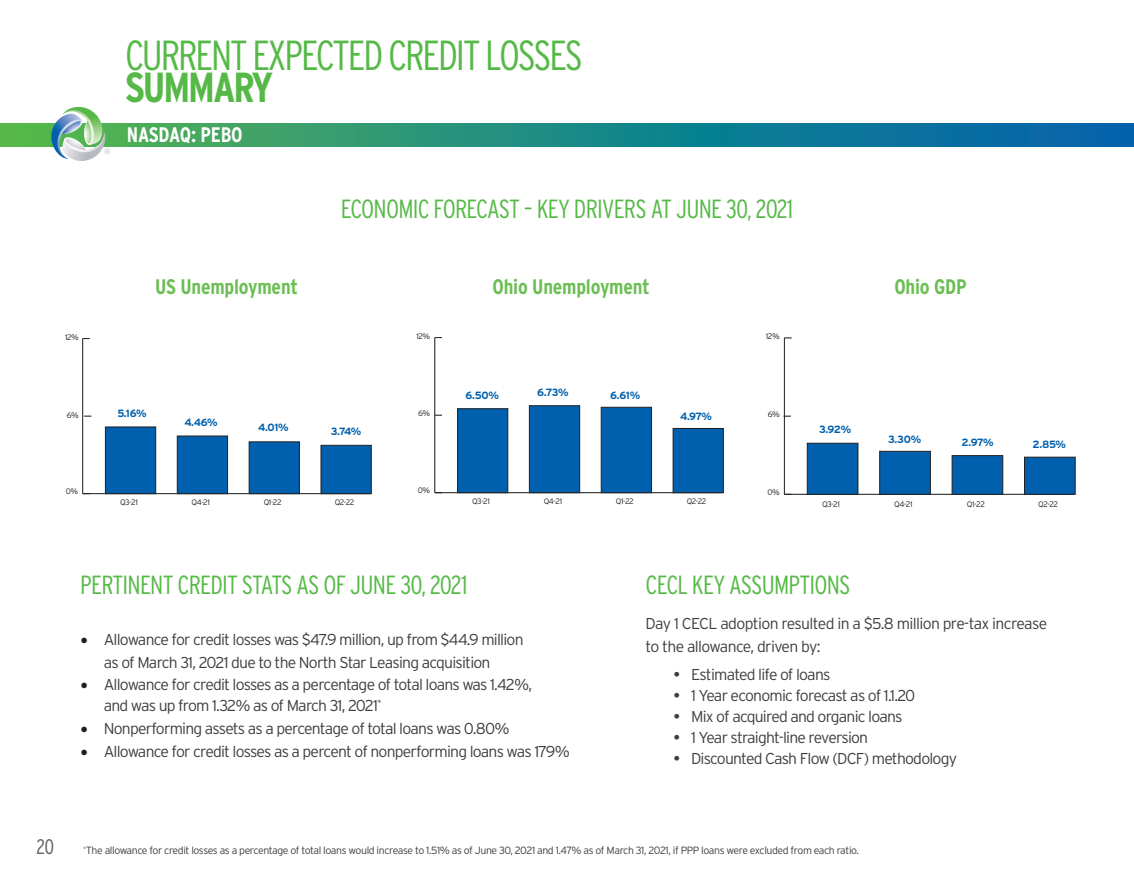
<style>
.page{position:relative;width:1134px;height:882px;background:#fff}
.page>*{position:absolute;margin:0;border:0;box-sizing:border-box;transform-origin:0 0}
.t1{font:300 42px/31.5px "Interstate Condensed";letter-spacing:-.05em;color:#56b947}
.t2{font:300 26.25px "Interstate Condensed";letter-spacing:-.03em;color:#56b947}
.t3{font:700 21px "Interstate Condensed";letter-spacing:-.01em;color:#6bbe54}
.t4{font:700 21px "Interstate Condensed";letter-spacing:-.01em;color:#fff}
.t5{font:300 21px "Interstate Condensed";color:#636366}
.t6{font:300 15.75px/22.8px "Interstate";letter-spacing:-.05em;color:#3e3e3f}
.t7{font:300 10.5px "Interstate";letter-spacing:-.04em;color:#3e3e3f}
.t8{font:700 10.5px "Interstate";letter-spacing:-.04em;color:#0160ad}
.t9{font:300 8.05px "Interstate";letter-spacing:-.04em;color:#231f20}
.s1{font-weight:700}
.s2{font-family:"Minion Pro";font-weight:400;font-size:21px;color:#231f20}
.s3{font-weight:400}
</style>
<div class="page">
<svg style="left:0;top:124px;width:1134px;height:22px;background:#208983"></svg>
<svg style="left:51px;top:107px;width:59px;height:54px"></svg>
<hr style="left:83px;top:493px;width:287px;height:1px;background:#231f20">
<hr style="left:82px;top:339px;width:1px;height:155px;background:#231f20">
<div style="left:105px;top:427px;width:51px;height:67px;background:#0160ad;border:1px solid #231f20"></div>
<div style="left:177px;top:436px;width:51px;height:58px;background:#0160ad;border:1px solid #231f20"></div>
<div style="left:249px;top:442px;width:51px;height:52px;background:#0160ad;border:1px solid #231f20"></div>
<div style="left:321px;top:445px;width:50px;height:49px;background:#0160ad;border:1px solid #231f20"></div>
<hr style="left:435px;top:492px;width:287px;height:1px;background:#231f20">
<hr style="left:435px;top:338px;width:1px;height:155px;background:#231f20">
<div style="left:457px;top:409px;width:51px;height:84px;background:#0160ad;border:1px solid #231f20"></div>
<div style="left:529px;top:406px;width:51px;height:87px;background:#0160ad;border:1px solid #231f20"></div>
<div style="left:601px;top:407px;width:51px;height:86px;background:#0160ad;border:1px solid #231f20"></div>
<div style="left:673px;top:428px;width:51px;height:65px;background:#0160ad;border:1px solid #231f20"></div>
<hr style="left:784px;top:494px;width:290px;height:1px;background:#231f20">
<hr style="left:784px;top:338px;width:1px;height:156px;background:#231f20">
<div style="left:807px;top:443px;width:51px;height:51px;background:#0160ad;border:1px solid #231f20"></div>
<div style="left:880px;top:451px;width:51px;height:43px;background:#0160ad;border:1px solid #231f20"></div>
<div style="left:952px;top:455px;width:51px;height:39px;background:#0160ad;border:1px solid #231f20"></div>
<div style="left:1024px;top:457px;width:51px;height:37px;background:#0160ad;border:1px solid #231f20"></div>
<p class="t1" style="left:125px;top:39px;width:459px">CURRENT EXPECTED CREDIT LOSSES<br><span class="s1">SUMMARY</span></p>
<p class="t4" style="left:127px;top:123px;width:117px">NASDAQ: PEBO</p>
<p class="t2" style="left:341px;top:194px;width:454px">ECONOMIC FORECAST – KEY DRIVERS AT JUNE 30, 2021</p>
<p class="t3" style="left:155px;top:275px;width:145px">US Unemployment</p>
<p class="t3" style="left:493px;top:275px;width:159px">Ohio Unemployment</p>
<p class="t3" style="left:894px;top:275px;width:74px">Ohio GDP</p>
<p class="t9" style="left:65px;top:333px;width:15px">12%</p>
<p class="t9" style="left:416px;top:331px;width:15px">12%</p>
<p class="t9" style="left:766px;top:332px;width:15px">12%</p>
<p class="t8" style="left:466px;top:390px;width:35px">6.50%</p>
<p class="t8" style="left:537px;top:386px;width:33px">6.73%</p>
<p class="t8" style="left:610px;top:389px;width:32px">6.61%</p>
<p class="t9" style="left:67px;top:410px;width:14px">6%</p>
<p class="t8" style="left:117px;top:408px;width:31px">5.16%</p>
<p class="t8" style="left:184px;top:417px;width:35px">4.46%</p>
<p class="t8" style="left:258px;top:422px;width:32px">4.01%</p>
<p class="t8" style="left:331px;top:425px;width:32px">3.74%</p>
<p class="t9" style="left:418px;top:409px;width:14px">6%</p>
<p class="t8" style="left:680px;top:410px;width:33px">4.97%</p>
<p class="t9" style="left:768px;top:410px;width:14px">6%</p>
<p class="t8" style="left:819px;top:424px;width:34px">3.92%</p>
<p class="t8" style="left:888px;top:433px;width:34px">3.30%</p>
<p class="t8" style="left:962px;top:436px;width:33px">2.97%</p>
<p class="t8" style="left:1033px;top:438px;width:35px">2.85%</p>
<p class="t9" style="left:66px;top:487px;width:14px">0%</p>
<p class="t9" style="left:418px;top:486px;width:14px">0%</p>
<p class="t9" style="left:767px;top:487px;width:14px">0%</p>
<p class="t9" style="left:120px;top:498px;width:19px">Q3-21</p>
<p class="t9" style="left:192px;top:498px;width:20px">Q4-21</p>
<p class="t9" style="left:264px;top:498px;width:20px">Q1-22</p>
<p class="t9" style="left:335px;top:498px;width:21px">Q2-22</p>
<p class="t9" style="left:472px;top:497px;width:19px">Q3-21</p>
<p class="t9" style="left:544px;top:497px;width:20px">Q4-21</p>
<p class="t9" style="left:616px;top:497px;width:20px">Q1-22</p>
<p class="t9" style="left:687px;top:497px;width:21px">Q2-22</p>
<p class="t9" style="left:822px;top:500px;width:19px">Q3-21</p>
<p class="t9" style="left:894px;top:500px;width:20px">Q4-21</p>
<p class="t9" style="left:967px;top:500px;width:20px">Q1-22</p>
<p class="t9" style="left:1038px;top:500px;width:21px">Q2-22</p>
<p class="t2" style="left:80px;top:570px;width:389px">PERTINENT CREDIT STATS AS OF JUNE 30, 2021</p>
<p class="t6" style="left:80px;top:628px;width:445px;text-align:center"><span class="s2">•</span> Allowance for credit losses was $47.9 million, up from $44.9 million as of March 31, 2021 due to the North Star Leasing acquisition</p>
<p class="t6" style="left:104px;top:674px;width:430px;line-height:21px;text-indent:-24px"><span class="s2">•</span> Allowance for credit losses as a percentage of total loans was 1.42%, and was up from 1.32% as of March 31, 2021<sup>*</sup></p>
<p class="t6" style="left:80px;top:717px;width:431px"><span class="s2">•</span> Nonperforming assets as a percentage of total loans was 0.80%</p>
<p class="t6" style="left:80px;top:740px;width:491px"><span class="s2">•</span> Allowance for credit losses as a percent of nonperforming loans was 179%</p>
<p class="t2" style="left:646px;top:570px;width:207px">CECL KEY ASSUMPTIONS</p>
<p class="t6" style="left:646px;top:612px;width:403px">Day 1 CECL adoption resulted in a $5.8 million pre-tax increase to the allowance, driven by:</p>
<p class="t6" style="left:674px;top:663px;width:158px"><span class="s3">•</span> Estimated life of loans</p>
<p class="t6" style="left:674px;top:684px;width:243px"><span class="s3">•</span> 1 Year economic forecast as of 1.1.20</p>
<p class="t6" style="left:674px;top:705px;width:231px"><span class="s3">•</span> Mix of acquired and organic loans</p>
<p class="t6" style="left:674px;top:726px;width:196px"><span class="s3">•</span> 1 Year straight-line reversion</p>
<p class="t6" style="left:674px;top:747px;width:285px"><span class="s3">•</span> Discounted Cash Flow (DCF) methodology</p>
<p class="t5" style="left:37px;top:835px;width:19px">20</p>
<p class="t7" style="left:83px;top:845px;width:777px"><sup>*</sup>The allowance for credit losses as a percentage of total loans would increase to 1.51% as of June 30, 2021 and 1.47% as of March 31, 2021, if PPP loans were excluded from each ratio.</p>
</div>
